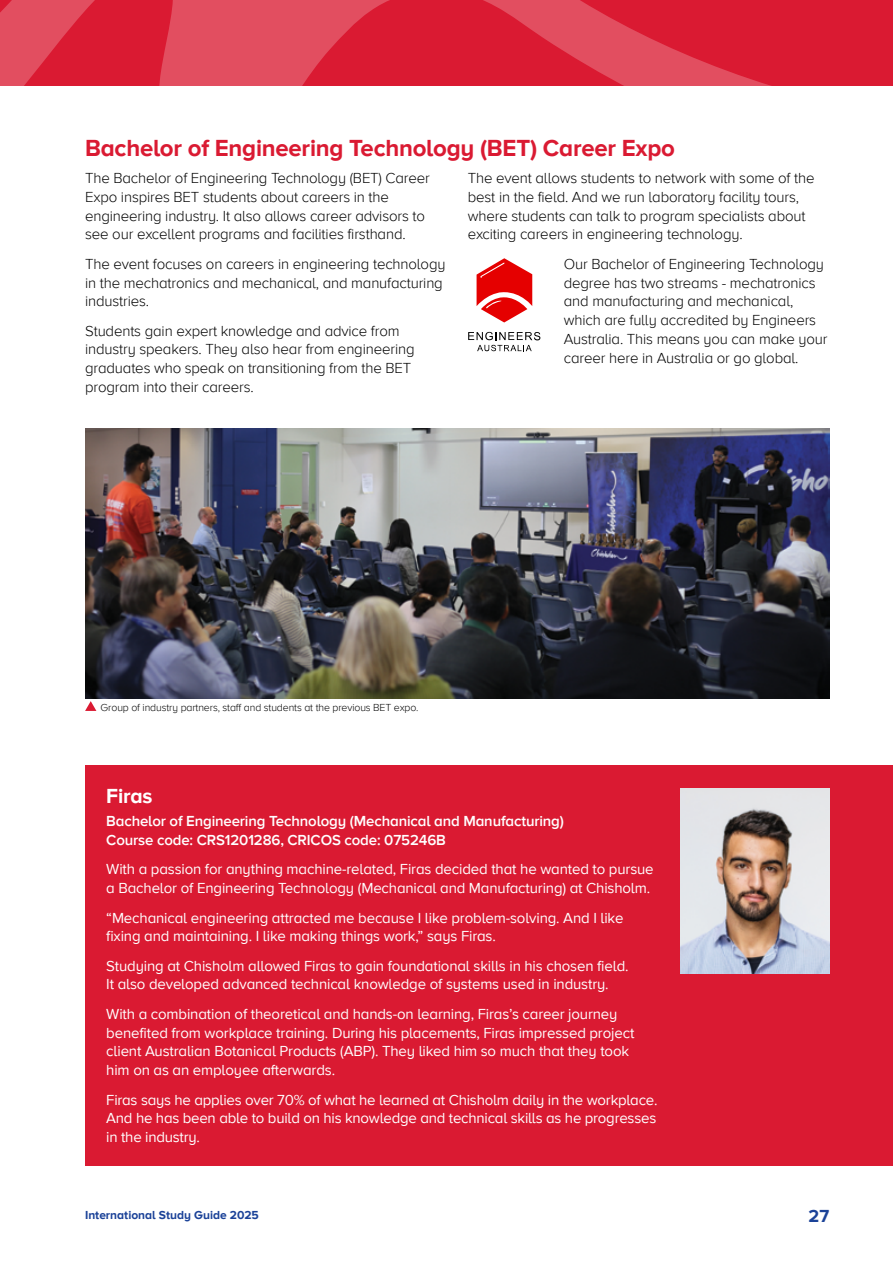
<style>
.page{position:relative;width:893px;height:1263px;background:#fff}
.page>*{position:absolute;margin:0;border:0;box-sizing:border-box;transform-origin:0 0}
.Study_area_subheading{font:700 24px "Proxima Nova A";letter-spacing:-.01em;color:#da1a32}
.Subheading{font:700 21px "Proxima Nova A";letter-spacing:-.01em;color:#fff}
.t1{font:700 18px "Proxima Nova A";color:#1b4298}
.Body_text_black{font:300 15px/18.8px "Proxima Nova A";letter-spacing:-.01em;color:#000}
.Body_text_white{font:15px/18.8px "Proxima Nova A";letter-spacing:-.01em;color:#fff}
.Body_text_white-2{font:600 15px/18.8px "Proxima Nova A";letter-spacing:-.01em;color:#fff}
.t2{font:700 12px "Proxima Nova A";color:#1b4298}
.t3{font:300 10.5px "Proxima Nova A";letter-spacing:-.01em;color:#000}
</style>
<div class="page">
<svg style="left:0;top:0;width:893px;height:86px;background:#dd2e44"></svg>
<img style="left:85px;top:429px;width:744px;height:269px">
<svg style="left:85px;top:701px;width:11px;height:10px"></svg>
<svg style="left:477px;top:258px;width:55px;height:64px"></svg>
<svg style="left:468px;top:332px;width:72px;height:19px"></svg>
<div style="left:85px;top:765px;width:808px;height:401px;background:#da1a32"></div>
<img style="left:681px;top:789px;width:148px;height:185px">
<h2 class="Study_area_subheading" style="left:85px;top:134px;width:591px">Bachelor of Engineering Technology (BET) Career Expo</h2>
<p class="Body_text_black" style="left:85px;top:169px;width:346px">The Bachelor of Engineering Technology (BET) Career Expo inspires BET students about careers in the engineering industry. It also allows career advisors to see our excellent programs and facilities firsthand.</p>
<p class="Body_text_black" style="left:85px;top:255px;width:362px">The event focuses on careers in engineering technology in the mechatronics and mechanical, and manufacturing industries.</p>
<p class="Body_text_black" style="left:85px;top:321px;width:331px">Students gain expert knowledge and advice from industry speakers. They also hear from engineering graduates who speak on transitioning from the BET program into their careers.</p>
<p class="Body_text_black" style="left:468px;top:169px;width:348px">The event allows students to network with some of the best in the field. And we run laboratory facility tours, where students can talk to program specialists about exciting careers in engineering technology.</p>
<p class="Body_text_black" style="left:564px;top:255px;width:265px">Our Bachelor of Engineering Technology degree has two streams - mechatronics and manufacturing and mechanical, which are fully accredited by Engineers Australia. This means you can make your career here in Australia or go global.</p>
<p class="t3" style="left:101px;top:701px;width:320px">Group of industry partners, staff and students at the previous BET expo.</p>
<p class="Subheading" style="left:106px;top:784px;width:48px">Firas</p>
<p class="Body_text_white-2" style="left:106px;top:812px;width:459px">Bachelor of Engineering Technology (Mechanical and Manufacturing)<br>Course code: CRS1201286, CRICOS code: 075246B</p>
<p class="Body_text_white" style="left:106px;top:860px;width:549px">With a passion for anything machine-related, Firas decided that he wanted to pursue a Bachelor of Engineering Technology (Mechanical and Manufacturing) at Chisholm.</p>
<p class="Body_text_white" style="left:106px;top:908px;width:519px">“Mechanical engineering attracted me because I like problem-solving. And I like fixing and maintaining. I like making things work,” says Firas.</p>
<p class="Body_text_white" style="left:106px;top:956px;width:524px">Studying at Chisholm allowed Firas to gain foundational skills in his chosen field.<br>It also developed advanced technical knowledge of systems used in industry.</p>
<p class="Body_text_white" style="left:106px;top:1005px;width:530px">With a combination of theoretical and hands-on learning, Firas’s career journey benefited from workplace training. During his placements, Firas impressed project client Australian Botanical Products (ABP). They liked him so much that they took him on as an employee afterwards.</p>
<p class="Body_text_white" style="left:106px;top:1090px;width:553px;text-align:justify">Firas says he applies over 70% of what he learned at Chisholm daily in the workplace.<br>And he has been able to build on his knowledge and technical skills as he progresses in the industry.</p>
<p class="t2" style="left:85px;top:1208px;width:175px">International Study Guide 2025</p>
<p class="t1" style="left:809px;top:1205px;width:22px">27</p>
</div>
